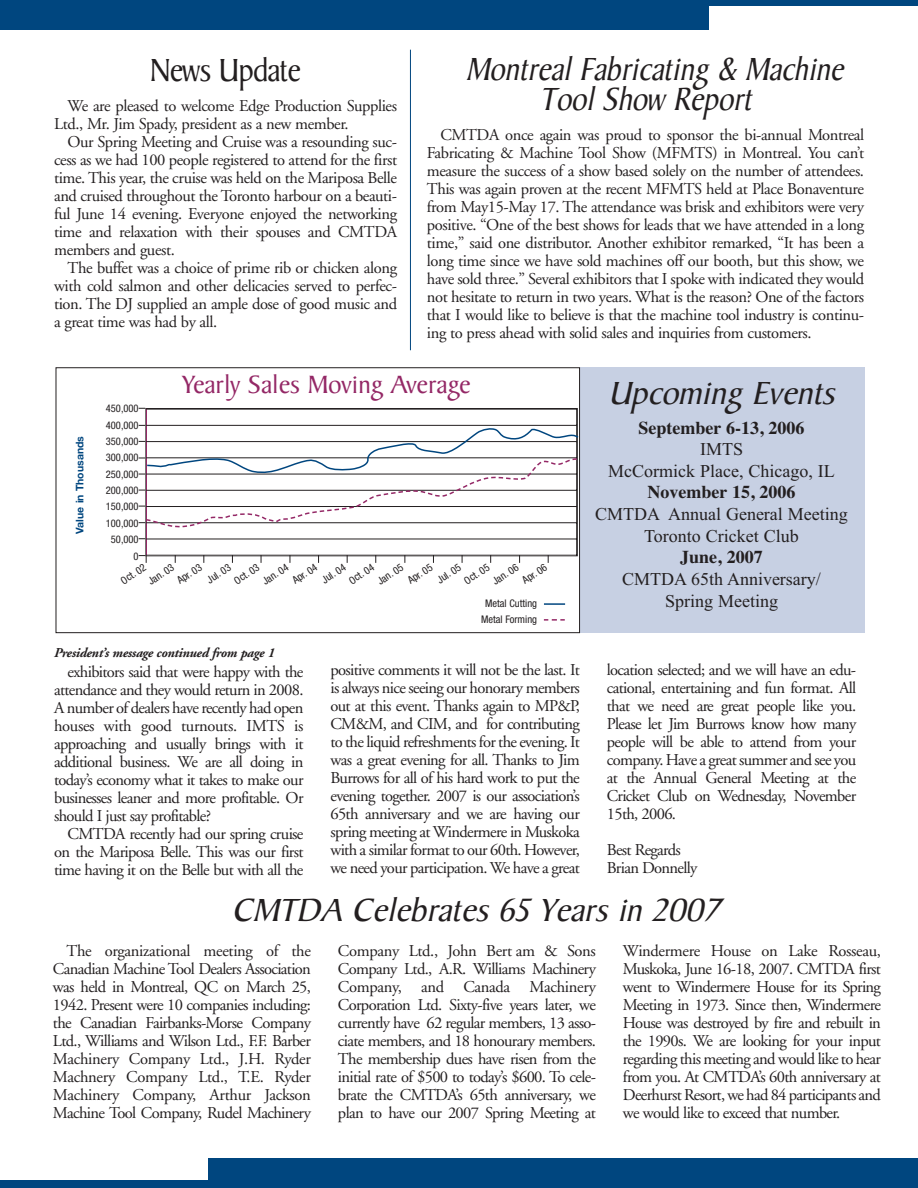
<style>
.page{position:relative;width:918px;height:1188px;background:#fff}
.page>*{position:absolute;margin:0;border:0;box-sizing:border-box;transform-origin:0 0}
.t1{font:italic 34.5px "Baker Signet";color:#231f20}
.t2{font:italic 34.5px/30px "Baker Signet";color:#231f20;text-align:center;scale:.9 1}
.t3{font:34.5px "Baker Signet";letter-spacing:-.025em;color:#231f20;scale:.92 1}
.t4{font:27px "Baker Signet";color:#942866}
.t5{font:18px/21.6px "Times New Roman";color:#231f20;text-align:center}
.t6{font:700 18px "Times";color:#231f20}
.t7{font:16.5px/18px "Adobe Garamond";letter-spacing:-.04em;color:#231f20;text-align:justify}
.t8{font:italic 700 13.5px "Adobe Garamond";letter-spacing:-.02em;color:#231f20}
.t9{font:condensed 10.5px/16.4px "Helvetica Neue";color:#231f20;text-align:right}
.t10{font:700 10.5px "Helvetica Neue";color:#00467f}
</style>
<div class="page">
<div style="left:0;top:0;width:709px;height:30px;background:#00467f"></div>
<div style="left:709px;top:0;width:209px;height:6px;background:#00467f"></div>
<div style="left:208px;top:1158px;width:710px;height:30px;background:#00467f"></div>
<div style="left:0;top:1181px;width:210px;height:7px;background:#00467f"></div>
<div style="left:580px;top:367px;width:284px;height:266px;background:#c7d0e3"></div>
<hr style="left:410px;top:50px;width:1px;height:300px;background:#00467f">
<svg style="left:55px;top:367px;width:525px;height:266px"></svg>
<div style="left:146px;top:409px;width:431px;height:147px;background:#fff"></div>
<hr style="left:146px;top:409px;width:1px;height:147px;background:#942866">
<hr style="left:576px;top:409px;width:1px;height:147px;background:#231f20">
<hr style="left:146px;top:409px;width:431px;height:1px;background:#231f20">
<hr style="left:146px;top:539px;width:431px;height:1px;background:#231f20">
<hr style="left:146px;top:555px;width:431px;height:1px;background:#231f20">
<svg style="left:544px;top:619px;width:21px;height:2px"></svg>
<svg style="left:139px;top:555px;width:8px;height:8px"></svg>
<svg style="left:139px;top:425px;width:441px;height:105px"></svg>
<hr style="left:544px;top:603px;width:21px;height:2px;background:#00467f">
<h1 class="t3" style="left:150px;top:57px;width:165px">News Update</h1>
<p class="t7" style="left:54px;top:98px;width:344px;text-indent:14px">We are pleased to welcome Edge Production Supplies<br>Ltd., Mr. Jim Spady, president as a new member.</p>
<p class="t7" style="left:54px;top:134px;width:344px;text-indent:14px">Our Spring Meeting and Cruise was a resounding suc&shy;cess as we had 100 people registered to attend for the first time. This year, the cruise was held on the Mariposa Belle and cruised throughout the Toronto harbour on a beauti&shy;ful June 14 evening. Everyone enjoyed the networking time and relaxation with their spouses and CMTDA members and guest.</p>
<p class="t7" style="left:54px;top:260px;width:344px;text-indent:14px">The buffet was a choice of prime rib or chicken along with cold salmon and other delicacies served to perfec&shy;tion. The DJ supplied an ample dose of good music and a great time was had by all.</p>
<h1 class="t2" style="left:466px;top:57px;width:428px">Montreal Fabricating &amp; Machine<br>Tool Show Report</h1>
<p class="t7" style="left:427px;top:127px;width:439px;text-indent:14px">CMTDA once again was proud to sponsor the bi-annual Montreal Fabricating &amp; Machine Tool Show (MFMTS) in Montreal. You can’t measure the success of a show based solely on the number of attendees.<br>This was again proven at the recent MFMTS held at Place Bonaventure from May15-May 17. The attendance was brisk and exhibitors were very positive. “One of the best shows for leads that we have attended in a long time,” said one distributor. Another exhibitor remarked, “It has been a long time since we have sold machines off our booth, but this show, we have sold three.” Several exhibitors that I spoke with indicated they would not hesitate to return in two years. What is the reason? One of the factors that I would like to believe is that the machine tool industry is continu&shy;ing to press ahead with solid sales and inquiries from customers.</p>
<p class="t10" style="left:76px;top:534px;width:99px;rotate:-90deg">Value in Thousands</p>
<p class="t9" style="left:106px;top:401px;width:34px">450,000<br>400,000<br>350,000<br>300,000<br>250,000<br>200,000<br>150,000<br>100,000<br>50,000<br>0</p>
<h2 class="t4" style="left:182px;top:374px;width:290px">Yearly Sales Moving Average</h2>
<p class="t9" style="left:118px;top:576px;width:30px;rotate:-34deg">Oct. 02</p>
<p class="t9" style="left:145px;top:576px;width:30px;rotate:-34deg">Jan. 03</p>
<p class="t9" style="left:174px;top:575px;width:29px;rotate:-34deg">Apr. 03</p>
<p class="t9" style="left:204px;top:575px;width:28px;rotate:-34deg">Jul. 03</p>
<p class="t9" style="left:231px;top:576px;width:30px;rotate:-34deg">Oct. 03</p>
<p class="t9" style="left:259px;top:576px;width:30px;rotate:-34deg">Jan. 04</p>
<p class="t9" style="left:289px;top:575px;width:29px;rotate:-34deg">Apr. 04</p>
<p class="t9" style="left:319px;top:575px;width:28px;rotate:-34deg">Jul. 04</p>
<p class="t9" style="left:346px;top:576px;width:30px;rotate:-34deg">Oct. 04</p>
<p class="t9" style="left:374px;top:576px;width:30px;rotate:-34deg">Jan. 05</p>
<p class="t9" style="left:405px;top:575px;width:29px;rotate:-34deg">Apr. 05</p>
<p class="t9" style="left:434px;top:575px;width:28px;rotate:-34deg">Jul. 05</p>
<p class="t9" style="left:461px;top:576px;width:30px;rotate:-34deg">Oct. 05</p>
<p class="t9" style="left:489px;top:576px;width:30px;rotate:-34deg">Jan. 06</p>
<p class="t9" style="left:519px;top:575px;width:29px;rotate:-34deg">Apr. 06</p>
<p class="t9" style="left:481px;top:596px;width:57px;line-height:15.8px;text-align:center">Metal Cutting<br>Metal Forming</p>
<p class="t8" style="left:54px;top:647px;width:222px">President’s message continued from page 1</p>
<h1 class="t1" style="left:608px;top:380px;width:235px">Upcoming Events</h1>
<p class="t6" style="left:639px;top:421px;width:168px">September 6-13, 2006</p>
<p class="t5" style="left:608px;top:440px;width:228px">IMTS<br>McCormick Place, Chicago, IL</p>
<p class="t6" style="left:648px;top:486px;width:150px">November 15, 2006</p>
<p class="t5" style="left:595px;top:505px;width:254px">CMTDA Annual General Meeting<br>Toronto Cricket Club</p>
<p class="t6" style="left:680px;top:551px;width:84px">June, 2007</p>
<p class="t5" style="left:622px;top:570px;width:200px">CMTDA 65th Anniversary/<br>Spring Meeting</p>
<p class="t7" style="left:54px;top:664px;width:251px;text-indent:14px">exhibitors said that were happy with the attendance and they would return in 2008.<br>A number of dealers have recently had open houses with good turnouts. IMTS is approaching and usually brings with it additional business. We are all doing in today’s economy what it takes to make our businesses leaner and more profitable. Or should I just say profitable?</p>
<p class="t7" style="left:54px;top:826px;width:251px;text-indent:14px">CMTDA recently had our spring cruise on the Mariposa Belle. This was our first time having it on the Belle but with all the</p>
<p class="t7" style="left:330px;top:662px;width:251px">positive comments it will not be the last. It is always nice seeing our honorary members out at this event. Thanks again to MP&amp;P, CM&amp;M, and CIM, and for contributing to the liquid refreshments for the evening. It was a great evening for all. Thanks to Jim Burrows for all of his hard work to put the evening together. 2007 is our association’s 65th anniversary and we are having our spring meeting at Windermere in Muskoka with a similar format to our 60th. However, we need your participation. We have a great</p>
<p class="t7" style="left:607px;top:662px;width:251px">location selected; and we will have an edu&shy;cational, entertaining and fun format. All that we need are great people like you.<br>Please let Jim Burrows know how many people will be able to attend from your company. Have a great summer and see you at the Annual General Meeting at the Cricket Club on Wednesday, November 15th, 2006.</p>
<p class="t7" style="left:607px;top:842px;width:92px">Best Regards<br>Brian Donnelly</p>
<h1 class="t1" style="left:232px;top:897px;width:489px">CMTDA Celebrates 65 Years in 2007</h1>
<p class="t7" style="left:53px;top:944px;width:260px;text-indent:14px">The organizational meeting of the Canadian Machine Tool Dealers Association was held in Montreal, QC on March 25, 1942. Present were 10 companies including: the Canadian Fairbanks-Morse Company Ltd., Williams and Wilson Ltd., F.F. Barber Machinery Company Ltd., J.H. Ryder Machnery Company Ltd., T.E. Ryder Machinery Company, Arthur Jackson Machine Tool Company, Rudel Machinery</p>
<p class="t7" style="left:338px;top:944px;width:260px">Company Ltd., John Bert am &amp; Sons Company Ltd., A.R. Williams Machinery Company, and Canada Machinery Corporation Ltd. Sixty-five years later, we currently have 62 regular members, 13 asso&shy;ciate members, and 18 honourary members.<br>The membership dues have risen from the initial rate of $500 to today’s $600. To cele&shy;brate the CMTDA’s 65th anniversary, we plan to have our 2007 Spring Meeting at</p>
<p class="t7" style="left:623px;top:944px;width:260px">Windermere House on Lake Rosseau, Muskoka, June 16-18, 2007. CMTDA first went to Windermere House for its Spring Meeting in 1973. Since then, Windermere House was destroyed by fire and rebuilt in the 1990s. We are looking for your input regarding this meeting and would like to hear from you. At CMTDA’s 60th anniversary at Deerhurst Resort, we had 84 participants and we would like to exceed that number.</p>
</div>
